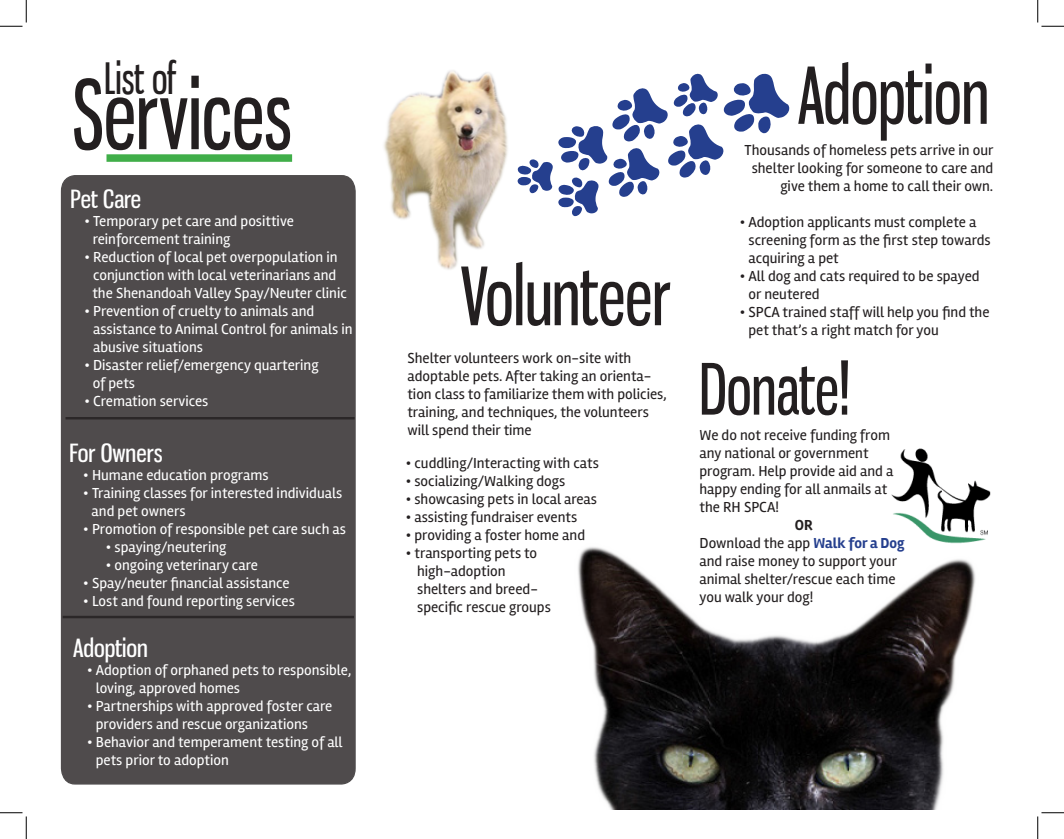
<style>
.page{position:relative;width:1064px;height:839px;background:#fff}
.page>*{position:absolute;margin:0;border:0;box-sizing:border-box;transform-origin:0 0}
.t1{font:93.75px "Gnuolane Rg";color:#231f20;scale:.83 1}
.t2{font:78.75px "Gnuolane Rg";color:#231f20;scale:.83 1}
.t3{font:76.88px "Gnuolane Rg";color:#231f20;scale:.83 1}
.t4{font:69.38px "Gnuolane Rg";color:#231f20;scale:.83 1}
.t5{font:43.12px "Gnuolane Rg";color:#231f20;scale:.83 1}
.t6{font:25px "Gnuolane Rg";color:#fff}
.t7{font:15px/18px "Rambla";color:#231f20}
.t8{font:15px/18px "Rambla";color:#fff}
.t9{font:700 15px "Rambla";color:#231f20}
.s1{font-weight:700;color:#253f8e}
</style>
<div class="page">
<img style="left:383px;top:70px;width:125px;height:200px">
<img style="left:578px;top:547px;width:398px;height:263px">
<div style="left:60px;top:175px;width:296px;height:610px;background:#4f4b4c"></div>
<div style="left:106px;top:154px;width:186px;height:8px;background:#40ae49"></div>
<div style="left:65px;top:417px;width:290px;height:2px;border:1px solid #231f20"></div>
<div style="left:63px;top:616px;width:291px;height:2px;border:1px solid #231f20"></div>
<img style="left:891px;top:448px;width:100px;height:96px">
<svg style="left:517px;top:73px;width:272px;height:143px"></svg>
<svg style="left:0;top:0;width:27px;height:27px"></svg>
<svg style="left:0;top:812px;width:27px;height:27px"></svg>
<svg style="left:1037px;top:0;width:27px;height:27px"></svg>
<svg style="left:1037px;top:812px;width:27px;height:27px"></svg>
<p class="t5" style="left:105px;top:52px;width:88px">List of</p>
<p class="t1" style="left:73px;top:58px;width:266px">Services</p>
<p class="t6" style="left:71px;top:184px;width:72px">Pet Care</p>
<p class="t8" style="left:84px;top:212px;width:211px">• Temporary pet care and posittive</p>
<p class="t8" style="left:93px;top:230px;width:139px">reinforcement training</p>
<p class="t8" style="left:84px;top:248px;width:255px;text-align:center">• Reduction of local pet overpopulation in conjunction with local veterinarians and</p>
<p class="t8" style="left:92px;top:284px;width:256px">the Shenandoah Valley Spay/Neuter clinic</p>
<p class="t8" style="left:93px;top:302px;width:261px;text-indent:-9px">• Prevention of cruelty to animals and assistance to Animal Control for animals in abusive situations</p>
<p class="t8" style="left:84px;top:356px;width:236px">• Disaster relief/emergency quartering</p>
<p class="t8" style="left:93px;top:374px;width:44px">of pets</p>
<p class="t8" style="left:84px;top:392px;width:125px">• Cremation services</p>
<p class="t6" style="left:70px;top:437px;width:95px">For Owners</p>
<p class="t8" style="left:83px;top:466px;width:187px">• Humane education programs</p>
<p class="t8" style="left:83px;top:484px;width:260px">• Training classes for interested individuals</p>
<p class="t8" style="left:92px;top:502px;width:95px">and pet owners</p>
<p class="t8" style="left:83px;top:520px;width:264px">• Promotion of responsible pet care such as</p>
<p class="t8" style="left:106px;top:538px;width:122px">• spaying/neutering</p>
<p class="t8" style="left:106px;top:556px;width:154px">• ongoing veterinary care</p>
<p class="t8" style="left:83px;top:574px;width:208px">• Spay/neuter financial assistance</p>
<p class="t8" style="left:83px;top:592px;width:213px">• Lost and found reporting services</p>
<p class="t6" style="left:73px;top:632px;width:76px">Adoption</p>
<p class="t8" style="left:96px;top:660px;width:257px;text-indent:-9px">• Adoption of orphaned pets to responsible, loving, approved homes</p>
<p class="t8" style="left:96px;top:696px;width:238px;text-indent:-9px">• Partnerships with approved foster care providers and rescue organizations</p>
<p class="t8" style="left:96px;top:732px;width:248px;text-indent:-9px">• Behavior and temperament testing of all pets prior to adoption</p>
<p class="t2" style="left:460px;top:248px;width:255px">Volunteer</p>
<p class="t7" style="left:407px;top:349px;width:261px">Shelter volunteers work on-site with adoptable pets. After taking an orienta&shy;tion class to familiarize them with policies, training, and techniques, the volunteers will spend their time</p>
<p class="t7" style="left:406px;top:454px;width:195px">• cuddling/Interacting with cats</p>
<p class="t7" style="left:406px;top:472px;width:161px">• socializing/Walking dogs</p>
<p class="t7" style="left:406px;top:490px;width:193px">• showcasing pets in local areas</p>
<p class="t7" style="left:406px;top:508px;width:173px">• assisting fundraiser events</p>
<p class="t7" style="left:406px;top:526px;width:181px">• providing a foster home and</p>
<p class="t7" style="left:406px;top:544px;width:133px">• transporting pets to</p>
<p class="t7" style="left:417px;top:562px;width:90px">high-adoption</p>
<p class="t7" style="left:417px;top:580px;width:122px">shelters and breed-</p>
<p class="t7" style="left:417px;top:598px;width:135px">specific rescue groups</p>
<p class="t3" style="left:798px;top:49px;width:232px">Adoption</p>
<p class="t7" style="left:744px;top:141px;width:250px;text-align:right">Thousands of homeless pets arrive in our shelter looking for someone to care and give them a home to call their own.</p>
<p class="t7" style="left:748px;top:213px;width:244px;text-indent:-9px">• Adoption applicants must complete a screening form as the first step towards acquiring a pet</p>
<p class="t7" style="left:748px;top:267px;width:233px;text-indent:-9px">• All dog and cats required to be spayed or neutered</p>
<p class="t7" style="left:748px;top:303px;width:243px;text-indent:-9px">• SPCA trained staff will help you find the pet that’s a right match for you</p>
<p class="t4" style="left:699px;top:347px;width:183px">Donate!</p>
<p class="t7" style="left:699px;top:426px;width:195px">We do not receive funding from any national or government program. Help provide aid and a happy ending for all anmails at the RH SPCA!</p>
<p class="t9" style="left:795px;top:516px;width:19px">OR</p>
<p class="t7" style="left:699px;top:534px;width:207px">Download the app <span class="s1">Walk for a Dog </span>and raise money to support your animal shelter/rescue each time you walk your dog!</p>
</div>
